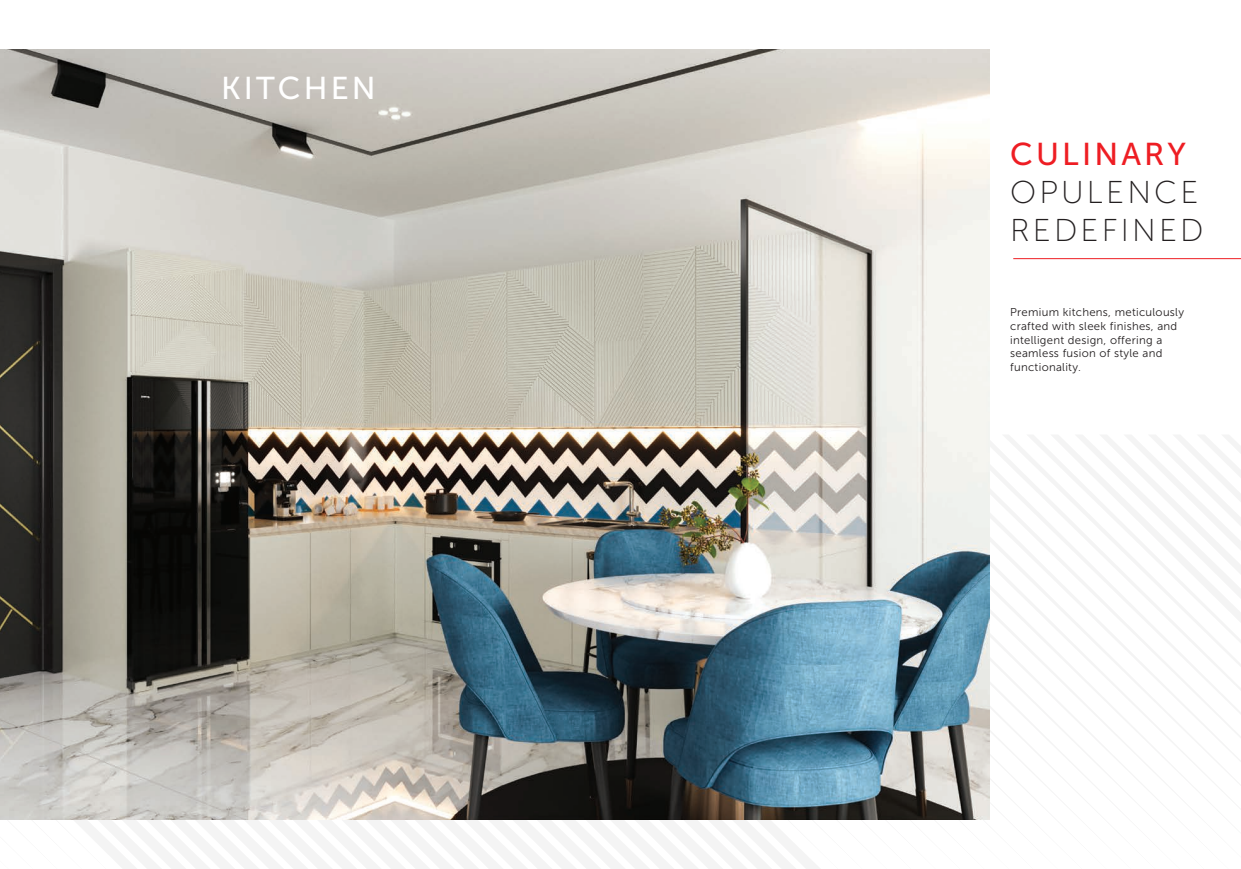
<style>
.page{position:relative;width:1241px;height:869px;background:#fff}
.page>*{position:absolute;margin:0;border:0;box-sizing:border-box;transform-origin:0 0}
.t1{font:31.5px/37.8px "Museo Sans 100";letter-spacing:.1em;color:#231f20}
.t2{font:31.5px "Museo Sans 500";letter-spacing:.1em;color:#ee1d23}
.t3{font:31.5px "Museo Sans 500";letter-spacing:.1em;color:#fff}
.t4{font:11.38px/13.7px "Museo Sans 300";letter-spacing:.025em;color:#231f20}
</style>
<div class="page">
<svg style="left:366px;top:819px;width:123px;height:49px;fill:#f4f4f4"></svg>
<svg style="left:1021px;top:435px;width:24px;height:340px"></svg>
<svg style="left:996px;top:435px;width:25px;height:303px"></svg>
<svg style="left:972px;top:434px;width:24px;height:386px"></svg>
<svg style="left:513px;top:819px;width:459px;height:49px"></svg>
<svg style="left:1049px;top:435px;width:191px;height:200px"></svg>
<svg style="left:0;top:819px;width:199px;height:49px"></svg>
<img style="left:0;top:50px;width:988px;height:769px">
<hr style="left:1013px;top:258px;width:227px;height:1px;background:#ee1d23">
<h1 class="t3" style="left:221px;top:71px;width:156px">KITCHEN</h1>
<h1 class="t2" style="left:1009px;top:137px;width:177px">CULINARY</h1>
<h1 class="t1" style="left:1009px;top:173px;width:195px">OPULENCE<br>REDEFINED</h1>
<p class="t4" style="left:1009px;top:305px;width:175px">Premium kitchens, meticulously crafted with sleek finishes, and intelligent design, offering a seamless fusion of style and functionality.</p>
</div>
